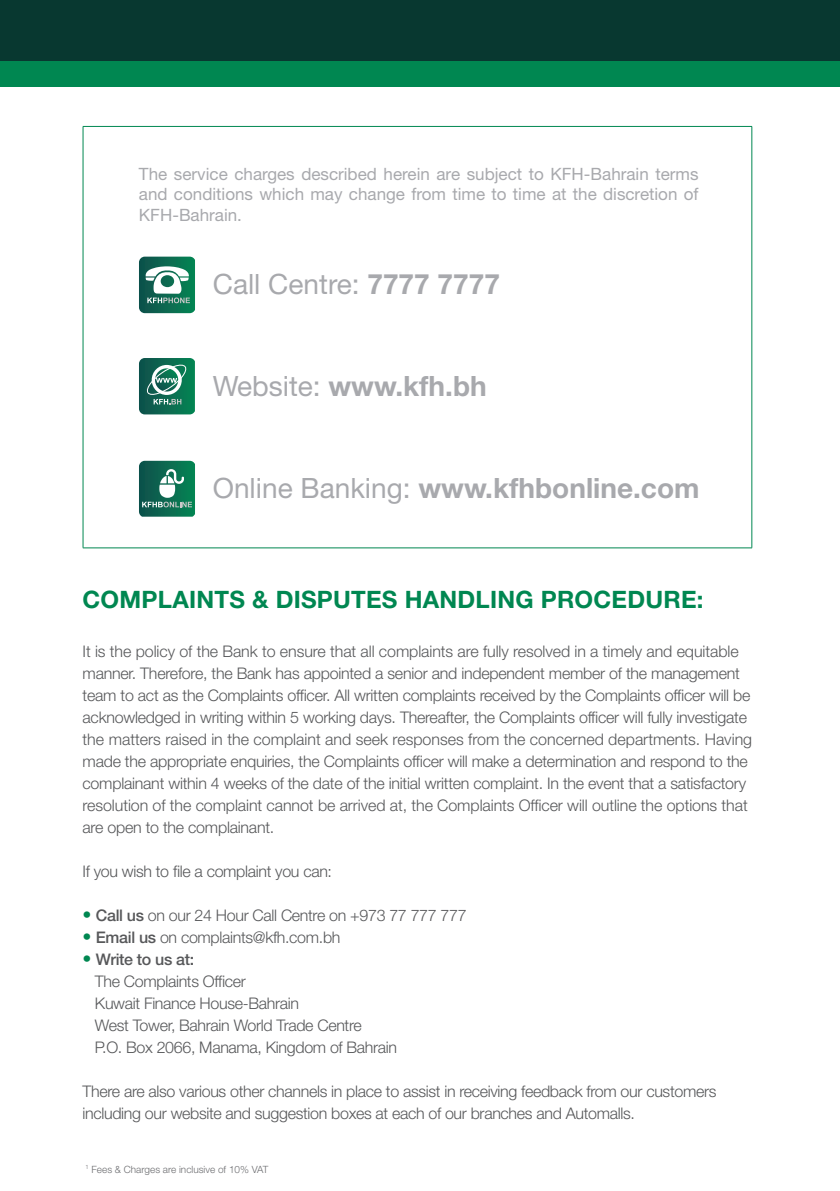
<style>
.page{position:relative;width:840px;height:1191px;background:#fff}
.page>*{position:absolute;margin:0;border:0;box-sizing:border-box;transform-origin:0 0}
.t1{font:700 28px "Helvetica Neue LT Std";color:#a8a9ad}
.t2{font:28px "Helvetica Neue LT Std";color:#a8a9ad}
.t3{font:700 24px "Helvetica Neue LT Std";letter-spacing:.01em;color:#008751}
.t4{font:17px/20.4px "Helvetica Neue LT Std";color:#a8a9ad;text-align:justify}
.t5{font:300 16px/22px "Helvetica Neue LT Std";letter-spacing:-.015em;color:#57585a}
.t6{font:300 10px "Helvetica Neue LT Std";color:#6c6d70}
.s1{font-weight:700}
.s2{font-weight:400}
.s3{font-size:18px;color:#008751}
.s4{font-weight:500}
</style>
<div class="page">
<hr style="left:83px;top:127px;width:1px;height:420px;background:#008751">
<hr style="left:83px;top:126px;width:668px;height:1px;background:#008751">
<hr style="left:83px;top:547px;width:668px;height:1px;background:#008751">
<hr style="left:751px;top:127px;width:1px;height:420px;background:#008751">
<svg style="left:139px;top:257px;width:56px;height:56px"></svg>
<svg style="left:139px;top:461px;width:56px;height:55px;background:#2e7f69"></svg>
<svg style="left:139px;top:358px;width:56px;height:56px;background:#32826c"></svg>
<div style="left:0;top:0;width:839px;height:86px;background:#083830"></div>
<div style="left:0;top:61px;width:839px;height:25px;background:#008751"></div>
<p class="t4" style="left:139px;top:163px;width:561px">The service charges described herein are subject to KFH-Bahrain terms and conditions which may change from time to time at the discretion of KFH-Bahrain.</p>
<h1 class="t2" style="left:213px;top:267px;width:288px">Call Centre: <span class="s1">7777 7777</span></h1>
<h1 class="t1" style="left:213px;top:368px;width:275px"><span class="s2">Website:</span> www.kfh.bh</h1>
<h1 class="t1" style="left:213px;top:470px;width:488px"><span class="s2">Online Banking:</span> www.kfhbonline.com</h1>
<h2 class="t3" style="left:82px;top:584px;width:622px">COMPLAINTS &amp; DISPUTES HANDLING PROCEDURE:</h2>
<p class="t5" style="left:82px;top:640px;width:670px">It is the policy of the Bank to ensure that all complaints are fully resolved in a timely and equitable manner. Therefore, the Bank has appointed a senior and independent member of the management team to act as the Complaints officer. All written complaints received by the Complaints officer will be acknowledged in writing within 5 working days. Thereafter, the Complaints officer will fully investigate the matters raised in the complaint and seek responses from the concerned departments. Having made the appropriate enquiries, the Complaints officer will make a determination and respond to the complainant within 4 weeks of the date of the initial written complaint. In the event that a satisfactory resolution of the complaint cannot be arrived at, the Complaints Officer will outline the options that are open to the complainant.</p>
<p class="t5" style="left:82px;top:860px;width:251px">If you wish to file a complaint you can:</p>
<p class="t5" style="left:82px;top:904px;width:385px"><span class="s3">•</span> <span class="s4">Call us</span> on our 24 Hour Call Centre on +973 77 777 777</p>
<p class="t5" style="left:82px;top:926px;width:259px"><span class="s3">•</span> <span class="s4">Email us</span> on complaints@kfh.com.bh</p>
<p class="t5" style="left:95px;top:948px;width:303px;text-indent:-12px"><span class="s3">•</span> <span class="s4">Write to us at:<br></span>The Complaints Officer<br>Kuwait Finance House-Bahrain<br>West Tower, Bahrain World Trade Centre<br>P.O. Box 2066, Manama, Kingdom of Bahrain</p>
<p class="t5" style="left:82px;top:1080px;width:635px">There are also various other channels in place to assist in receiving feedback from our customers including our website and suggestion boxes at each of our branches and Automalls.</p>
<p class="t6" style="left:85px;top:1162px;width:184px"><sup>1</sup> Fees &amp; Charges are inclusive of 10% VAT</p>
</div>
